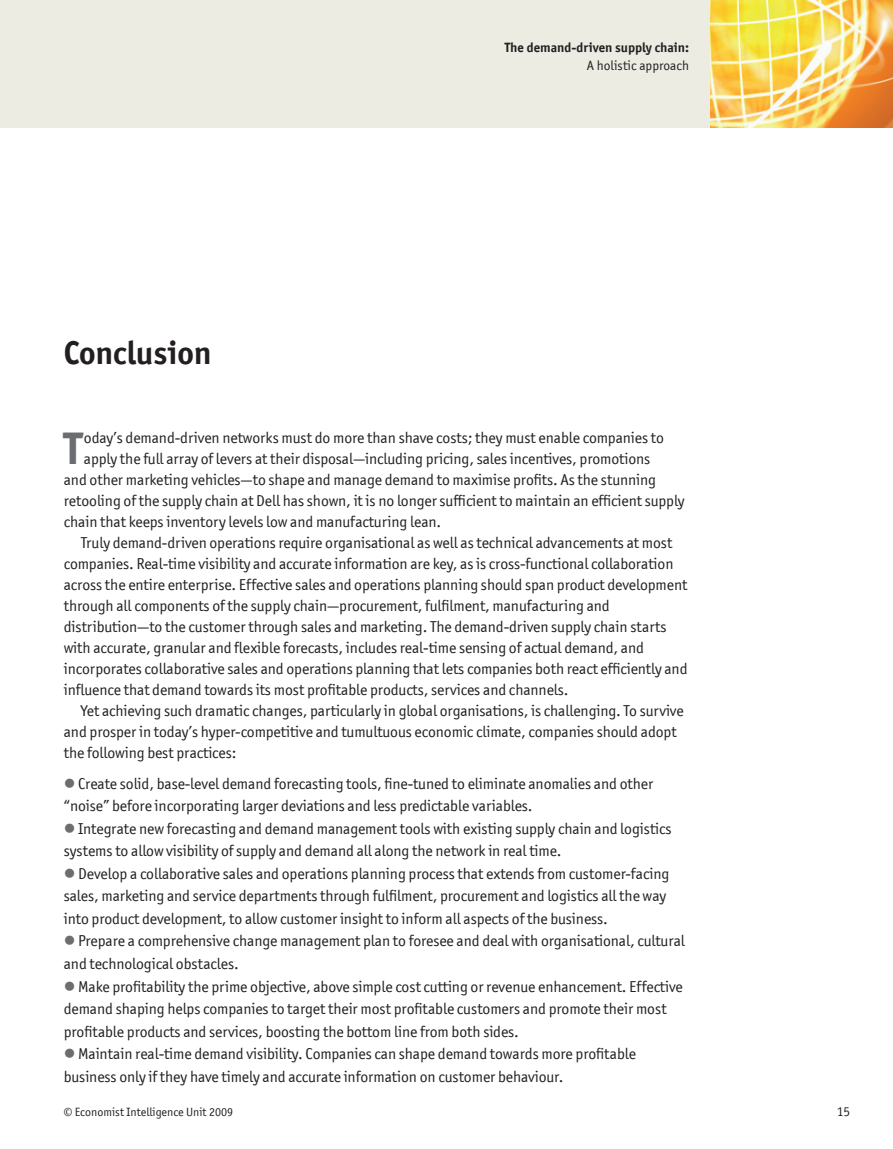
<style>
.page{position:relative;width:893px;height:1149px;background:#fff}
.page>*{position:absolute;margin:0;border:0;box-sizing:border-box;transform-origin:0 0}
.t1{font:700 45.75px "Officina San ITC";color:#6c6d70}
.t2{font:700 33px "Officina San ITC";color:#231f20}
.t3{font:15.75px/22.5px "Officina San ITC";letter-spacing:-.005em;color:#231f20}
.t4{font:700 13.5px "Officina San ITC";color:#231f20}
.t5{font:13.5px "Officina San ITC";color:#231f20}
.t6{font:12px "Officina San ITC";color:#231f20}
.s1{color:#6c6d70}
</style>
<div class="page">
<div style="left:0;top:0;width:893px;height:128px;background:#ecece3"></div>
<img style="left:710px;top:0;width:183px;height:128px">
<h2 class="t2" style="left:64px;top:332px;width:149px">Conclusion</h2>
<p class="t4" style="left:505px;top:39px;width:186px">The demand-driven supply chain:</p>
<p class="t5" style="left:587px;top:58px;width:104px">A holistic approach</p>
<h1 class="t1" style="left:64px;top:419px;width:20px">T</h1>
<p class="t3" style="left:84px;top:426px;width:582px">oday’s demand-driven networks must do more than shave costs; they must enable companies to</p>
<p class="t3" style="left:84px;top:447px;width:568px">apply the full array of levers at their disposal—including pricing, sales incentives, promotions</p>
<p class="t3" style="left:64px;top:468px;width:594px">and other marketing vehicles—to shape and manage demand to maximise profits. As the stunning</p>
<p class="t3" style="left:64px;top:489px;width:622px">retooling of the supply chain at Dell has shown, it is no longer sufficient to maintain an efficient supply</p>
<p class="t3" style="left:64px;top:510px;width:379px">chain that keeps inventory levels low and manufacturing lean.</p>
<p class="t3" style="left:81px;top:531px;width:593px">Truly demand-driven operations require organisational as well as technical advancements at most</p>
<p class="t3" style="left:64px;top:552px;width:611px">companies. Real-time visibility and accurate information are key, as is cross-functional collaboration</p>
<p class="t3" style="left:64px;top:573px;width:625px">across the entire enterprise. Effective sales and operations planning should span product development</p>
<p class="t3" style="left:64px;top:594px;width:548px">through all components of the supply chain—procurement, fulfilment, manufacturing and</p>
<p class="t3" style="left:64px;top:615px;width:604px">distribution—to the customer through sales and marketing. The demand-driven supply chain starts</p>
<p class="t3" style="left:64px;top:636px;width:582px">with accurate, granular and flexible forecasts, includes real-time sensing of actual demand, and</p>
<p class="t3" style="left:64px;top:657px;width:625px">incorporates collaborative sales and operations planning that lets companies both react efficiently and</p>
<p class="t3" style="left:64px;top:678px;width:506px">influence that demand towards its most profitable products, services and channels.</p>
<p class="t3" style="left:81px;top:699px;width:604px">Yet achieving such dramatic changes, particularly in global organisations, is challenging. To survive</p>
<p class="t3" style="left:64px;top:720px;width:614px">and prosper in today’s hyper-competitive and tumultuous economic climate, companies should adopt</p>
<p class="t3" style="left:64px;top:741px;width:174px">the following best practices:</p>
<p class="t3" style="left:64px;top:772px;width:591px"><span class="s1">●</span> Create solid, base-level demand forecasting tools, fine-tuned to eliminate anomalies and other “noise” before incorporating larger deviations and less predictable variables.</p>
<p class="t3" style="left:64px;top:817px;width:609px"><span class="s1">●</span> Integrate new forecasting and demand management tools with existing supply chain and logistics systems to allow visibility of supply and demand all along the network in real time.</p>
<p class="t3" style="left:64px;top:862px;width:607px"><span class="s1">●</span> Develop a collaborative sales and operations planning process that extends from customer-facing sales, marketing and service departments through fulfilment, procurement and logistics all the way into product development, to allow customer insight to inform all aspects of the business.</p>
<p class="t3" style="left:64px;top:929px;width:623px"><span class="s1">●</span> Prepare a comprehensive change management plan to foresee and deal with organisational, cultural and technological obstacles.</p>
<p class="t3" style="left:64px;top:974px;width:621px"><span class="s1">●</span> Make profitability the prime objective, above simple cost cutting or revenue enhancement. Effective demand shaping helps companies to target their most profitable customers and promote their most profitable products and services, boosting the bottom line from both sides.</p>
<p class="t3" style="left:64px;top:1042px;width:574px"><span class="s1">●</span> Maintain real-time demand visibility. Companies can shape demand towards more profitable business only if they have timely and accurate information on customer behaviour.</p>
<p class="t6" style="left:64px;top:1104px;width:171px">© Economist Intelligence Unit 2009</p>
<p class="t5" style="left:837px;top:1103px;width:7px">15</p>
</div>
